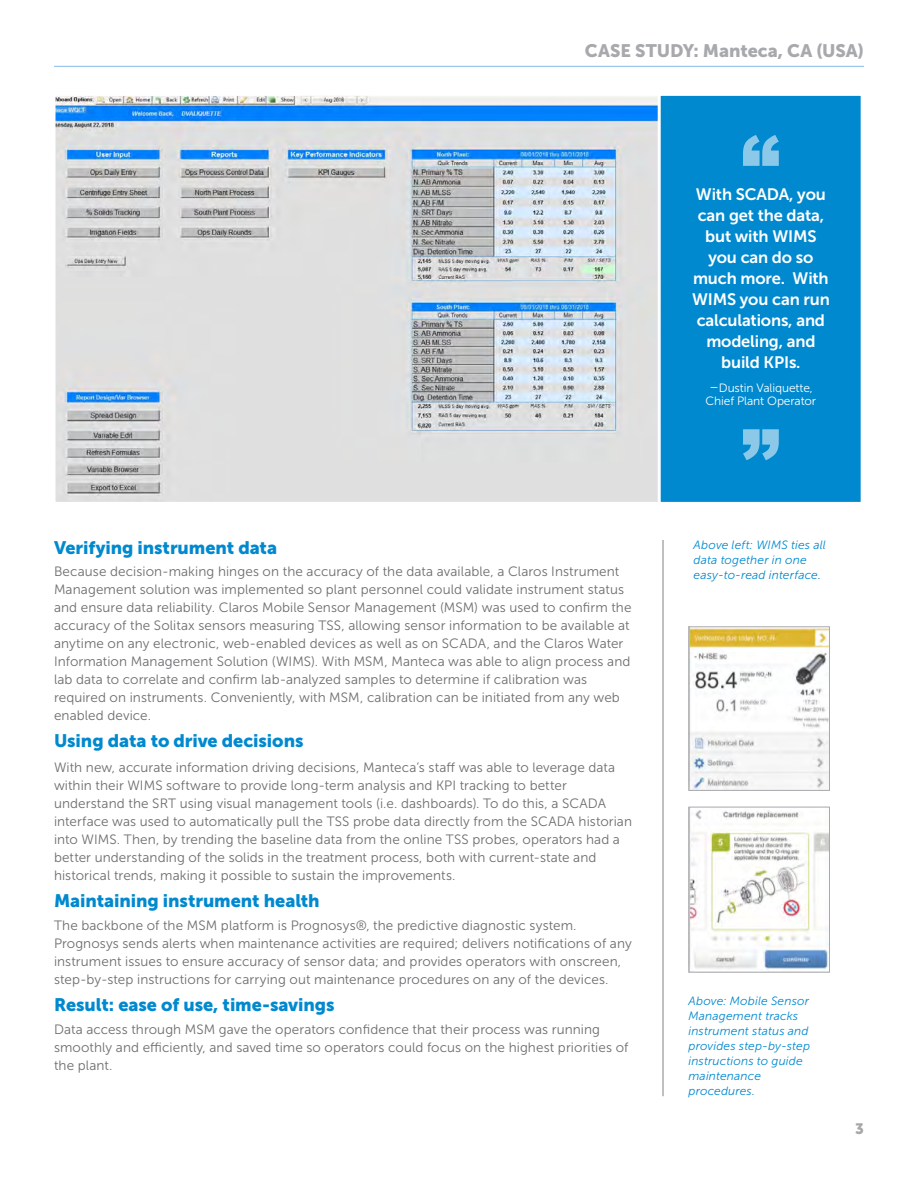
<style>
.page{position:relative;width:918px;height:1188px;background:#fff}
.page>*{position:absolute;margin:0;border:0;box-sizing:border-box;transform-origin:0 0}
.Head_2{font:18px "Museo Sans 900";letter-spacing:-.005em;color:#0089cf}
.Text_1_Gray{font:18px "Museo Sans 900";letter-spacing:-.005em;color:#0089cf}
.Running_Head_Right{font:18px "Museo Sans 900";letter-spacing:-.005em;color:#a8a9ad}
.Content_Source_11_Bo{font:16.5px/21px "Museo Sans 700";letter-spacing:-.01em;color:#fff;text-align:center}
.t1{font:15px "Museo Sans 900";color:#808285}
.Text_1_Gray-2{font:13.5px/18px "Museo Sans 300";letter-spacing:.005em;color:#6c6d70}
.Caption_Photo{font:italic 12px/15px "Museo Sans 300";letter-spacing:.01em;color:#0089cf}
.Content_Source_11_Bo-2{font:12px "Museo Sans 300";letter-spacing:-.01em;color:#fff}
.s1{font-size:13.5px}
</style>
<div class="page">
<img style="left:56px;top:97px;width:602px;height:404px">
<div style="left:52px;top:93px;width:610px;height:412px;border:3px solid #fff"></div>
<div style="left:658px;top:93px;width:206px;height:412px;background:#0089cf;border:3px solid #fff"></div>
<svg style="left:743px;top:135px;width:36px;height:31px"></svg>
<svg style="left:743px;top:429px;width:36px;height:31px"></svg>
<img style="left:690px;top:628px;width:138px;height:161px">
<div style="left:688px;top:626px;width:142px;height:165px;border:1px solid #a8a9ad"></div>
<img style="left:690px;top:809px;width:138px;height:160px">
<div style="left:688px;top:807px;width:142px;height:166px;border:1px solid #a8a9ad"></div>
<hr style="left:54px;top:66px;width:810px;height:1px;background:#93c2e8">
<hr style="left:662px;top:540px;width:2px;height:556px;background:#6c6d70">
<p class="Running_Head_Right" style="left:585px;top:40px;width:281px">CASE STUDY: Manteca, CA (USA)</p>
<p class="Head_2" style="left:54px;top:537px;width:225px">Verifying instrument data</p>
<p class="Text_1_Gray-2" style="left:54px;top:562px;width:579px">Because decision-making hinges on the accuracy of the data available, a Claros Instrument Management solution was implemented so plant personnel could validate instrument status and ensure data reliability. Claros Mobile Sensor Management (MSM) was used to confirm the accuracy of the Solitax sensors measuring TSS, allowing sensor information to be available at anytime on any electronic, web-enabled devices as well as on SCADA, and the Claros Water Information Management Solution (WIMS). With MSM, Manteca was able to align process and lab data to correlate and confirm lab-analyzed samples to determine if calibration was required on instruments. Conveniently, with MSM, calibration can be initiated from any web enabled device.</p>
<p class="Text_1_Gray" style="left:54px;top:731px;width:251px">Using data to drive decisions</p>
<p class="Text_1_Gray-2" style="left:54px;top:758px;width:580px">With new, accurate information driving decisions, Manteca’s staff was able to leverage data within their WIMS software to provide long-term analysis and KPI tracking to better understand the SRT using visual management tools (i.e. dashboards). To do this, a SCADA interface was used to automatically pull the TSS probe data directly from the SCADA historian into WIMS. Then, by trending the baseline data from the online TSS probes, operators had a better understanding of the solids in the treatment process, both with current-state and historical trends, making it possible to sustain the improvements.</p>
<p class="Head_2" style="left:54px;top:891px;width:267px">Maintaining instrument health</p>
<p class="Text_1_Gray-2" style="left:54px;top:916px;width:579px">The backbone of the MSM platform is Prognosys®, the predictive diagnostic system.<br>Prognosys sends alerts when maintenance activities are required; delivers notifications of any instrument issues to ensure accuracy of sensor data; and provides operators with onscreen, step-by-step instructions for carrying out maintenance procedures on any of the devices.</p>
<p class="Head_2" style="left:54px;top:995px;width:282px">Result: ease of use, time-savings</p>
<p class="Text_1_Gray-2" style="left:54px;top:1020px;width:576px">Data access through MSM gave the operators confidence that their process was running smoothly and efficiently, and saved time so operators could focus on the highest priorities of the plant.</p>
<p class="Content_Source_11_Bo" style="left:692px;top:184px;width:139px">With SCADA, you can get the data, but with WIMS you can do so much more. With<br>WIMS you can run calculations, and modeling, and build KPIs.</p>
<p class="Content_Source_11_Bo-2" style="left:709px;top:381px;width:105px"><span class="s1">–</span>Dustin Valiquette,</p>
<p class="Content_Source_11_Bo-2" style="left:706px;top:394px;width:112px">Chief Plant Operator</p>
<p class="Caption_Photo" style="left:694px;top:537px;width:134px">Above left: WIMS ties all data together in one easy-to-read interface.</p>
<p class="Caption_Photo" style="left:688px;top:993px;width:123px">Above: Mobile Sensor<br>Management tracks instrument status and provides step-by-step instructions to guide maintenance procedures.</p>
<p class="t1" style="left:855px;top:1120px;width:10px">3</p>
</div>
